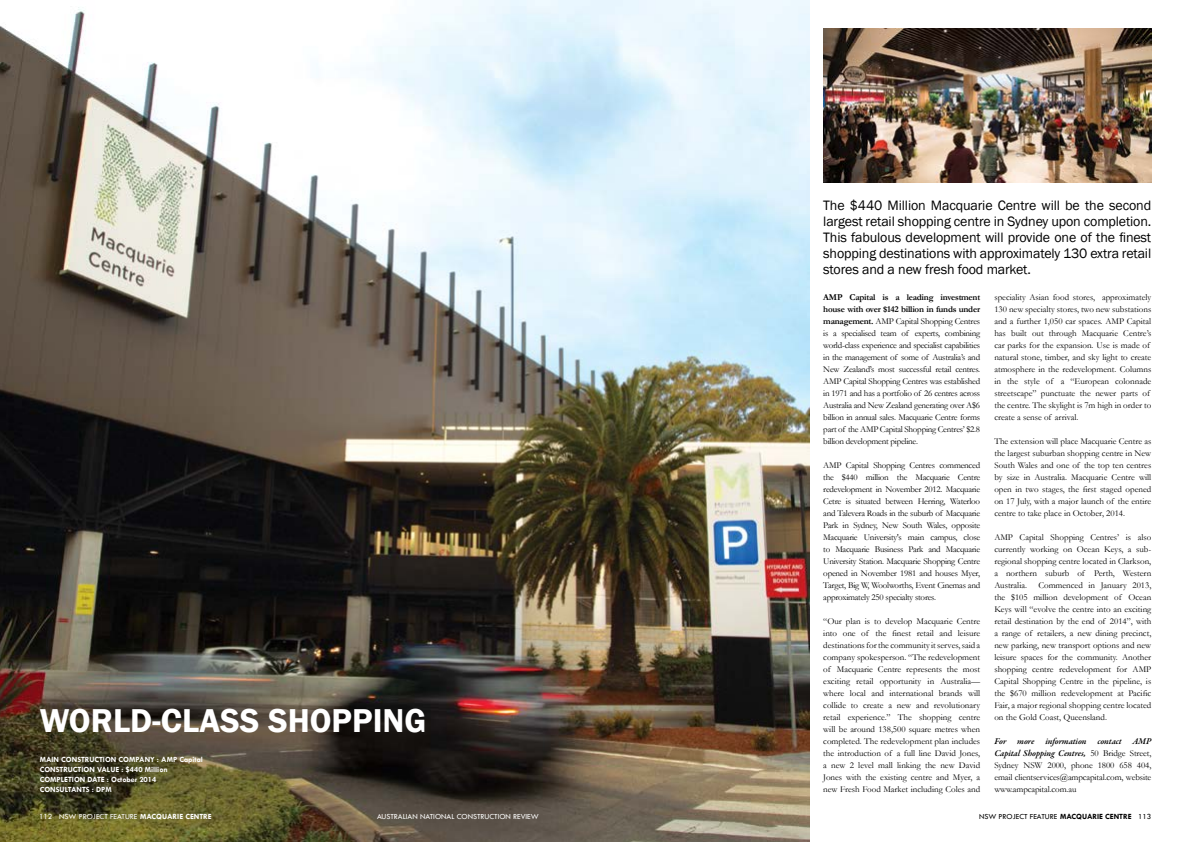
<style>
.page{position:relative;width:1191px;height:842px;background:#fff}
.page>*{position:absolute;margin:0;border:0;box-sizing:border-box;transform-origin:0 0}
.t1{font:600 34px "Franklin Gothic";color:#fff}
.t2{font:14px/16px "Franklin Gothic";letter-spacing:-.01em;color:#000;text-align:justify}
.t3{font:9px/12px "Garamond";color:#000;text-align:justify}
.t4{font:italic 600 9px/12px "Garamond Premr Pro";letter-spacing:-.01em;color:#000}
.t5{font:700 8px/10px "Tw Cen";color:#fff}
.t6{font:8px "Tw Cen";color:#fff}
.t7{font:8px "Tw Cen";color:#000}
.s1{font-weight:700}
.s2{font-family:"Garamond";font-weight:400;font-style:normal}
</style>
<div class="page">
<img style="left:0;top:0;width:809px;height:842px">
<img style="left:823px;top:28px;width:328px;height:155px">
<h1 class="t1" style="left:40px;top:700px;width:388px">WORLD-CLASS SHOPPING</h1>
<p class="t5" style="left:40px;top:755px;width:165px">MAIN CONSTRUCTION COMPANY : AMP Capital<br>CONSTRUCTION VALUE : $440 Million<br>COMPLETION DATE : October 2014<br>CONSULTANTS : DPM</p>
<p class="t6" style="left:39px;top:811px;width:174px">112 NSW PROJECT FEATURE <span class="s1">MACQUARIE CENTRE</span></p>
<p class="t6" style="left:377px;top:811px;width:163px">AUSTRALIAN NATIONAL CONSTRUCTION REVIEW</p>
<p class="t2" style="left:823px;top:197px;width:329px">The $440 Million Macquarie Centre will be the second largest retail shopping centre in Sydney upon completion.<br>This fabulous development will provide one of the finest shopping destinations with approximately 130 extra retail stores and a new fresh food market.</p>
<p class="t3" style="left:823px;top:291px;width:158px"><span class="s1">AMP Capital is a leading investment house with over $142 billion in funds under management.</span> AMP Capital Shopping Centres is a specialised team of experts, combining world-class experience and specialist capabilities in the management of some of Australia’s and New Zealand’s most successful retail centres.<br>AMP Capital Shopping Centres was established in 1971 and has a portfolio of 26 centres across Australia and New Zealand generating over A$6 billion in annual sales. Macquarie Centre forms part of the AMP Capital Shopping Centres’ $2.8 billion development pipeline.</p>
<p class="t3" style="left:823px;top:459px;width:158px">AMP Capital Shopping Centres commenced the $440 million the Macquarie Centre redevelopment in November 2012. Macquarie Cetre is situated between Herring, Waterloo and Talevera Roads in the suburb of Macquarie Park in Sydney, New South Wales, opposite Macquarie University's main campus, close to Macquarie Business Park and Macquarie University Station. Macquarie Shopping Centre opened in November 1981 and houses Myer, Target, Big W, Woolworths, Event Cinemas and approximately 250 specialty stores.</p>
<p class="t3" style="left:823px;top:615px;width:158px">“Our plan is to develop Macquarie Centre into one of the finest retail and leisure destinations for the community it serves, said a company spokesperson. “The redevelopment of Macquarie Centre represents the most exciting retail opportunity in Australia— where local and international brands will collide to create a new and revolutionary retail experience.” The shopping centre will be around 138,500 square metres when completed. The redevelopment plan includes the introduction of a full line David Jones, a new 2 level mall linking the new David Jones with the existing centre and Myer, a new Fresh Food Market including Coles and</p>
<p class="t3" style="left:994px;top:291px;width:158px;text-align:left">speciality Asian food stores, approximately 130 new specialty stores, two new substations and a further 1,050 car spaces. AMP Capital has built out through Macquarie Centre’s car parks for the expansion. Use is made of natural stone, timber, and sky light to create atmosphere in the redevelopment. Columns in the style of a “European colonnade streetscape” punctuate the newer parts of the centre. The skylight is 7m high in order to create a sense of arrival.</p>
<p class="t3" style="left:994px;top:435px;width:158px">The extension will place Macquarie Centre as the largest suburban shopping centre in New South Wales and one of the top ten centres by size in Australia. Macquarie Centre will open in two stages, the first staged opened on 17 July, with a major launch of the entire centre to take place in October, 2014.</p>
<p class="t3" style="left:994px;top:531px;width:158px">AMP Capital Shopping Centres’ is also currently working on Ocean Keys, a sub&shy;regional shopping centre located in Clarkson, a northern suburb of Perth, Western Australia.</p>
<p class="t3" style="left:994px;top:579px;width:158px;text-indent:44px">Commenced in January 2013, the $105 million development of Ocean Keys will “evolve the centre into an exciting retail destination by the end of 2014”, with a range of retailers, a new dining precinct, new parking, new transport options and new leisure spaces for the community. Another shopping centre redevelopment for AMP Capital Shopping Centre in the pipeline, is the $670 million redevelopment at Pacific Fair, a major regional shopping centre located on the Gold Coast, Queensland.</p>
<p class="t4" style="left:994px;top:735px;width:158px">For more information contact AMP<br>Capital Shopping Centres, <span class="s2">50 Bridge Street,</span></p>
<p class="t3" style="left:994px;top:759px;width:158px">Sydney NSW 2000, phone 1800 658 404, email clientservices@ampcapital.com, website www.ampcapital.com.au</p>
<p class="t7" style="left:979px;top:811px;width:174px">NSW PROJECT FEATURE <span class="s1">MACQUARIE CENTRE</span> 113</p>
</div>
